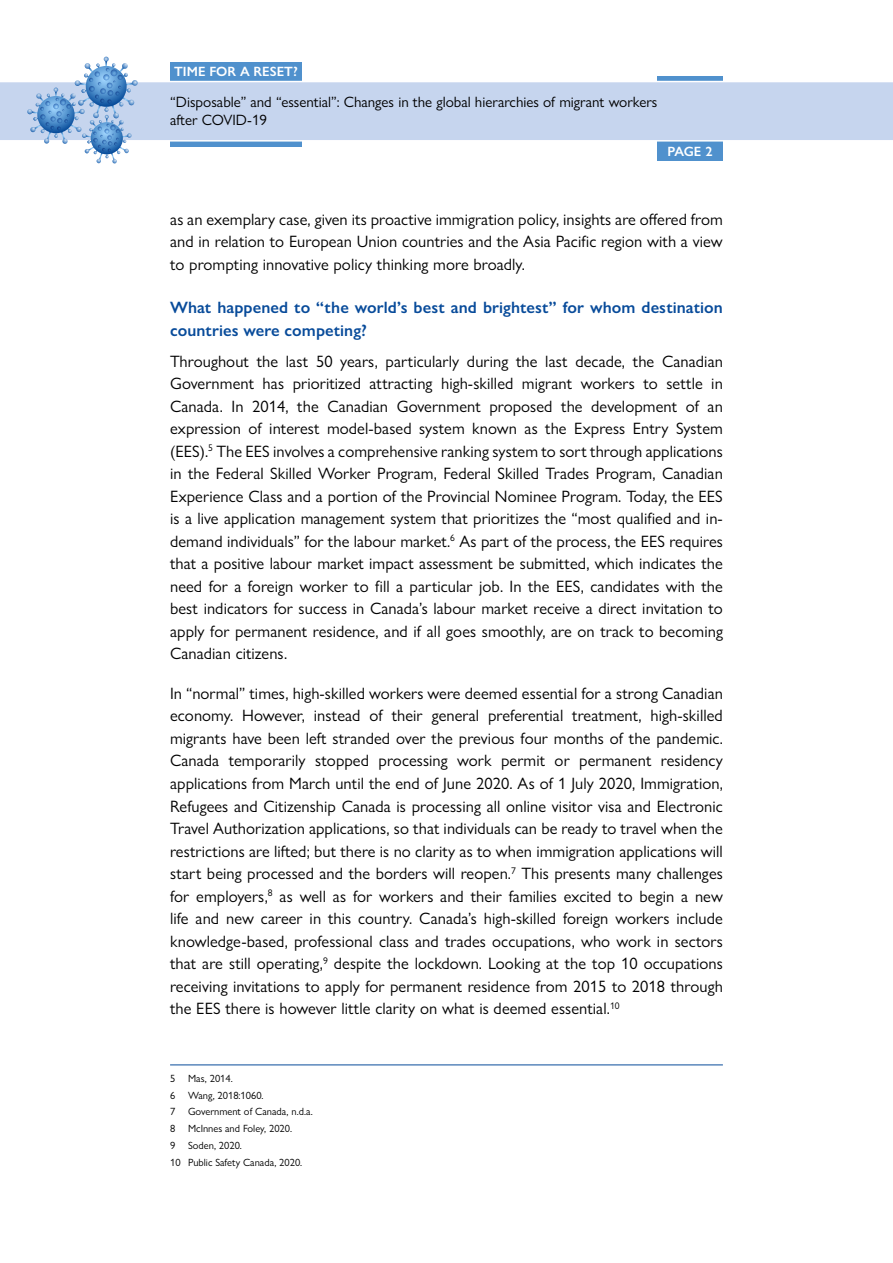
<style>
.page{position:relative;width:893px;height:1263px;background:#fff}
.page>*{position:absolute;margin:0;border:0;box-sizing:border-box;transform-origin:0 0}
.Body_text{font:16.5px/22.5px "Gill Sans Nova";letter-spacing:.005em;color:#000;text-align:justify}
.Subhead{font:600 16.5px/22.5px "Gill Sans Nova";letter-spacing:.005em;color:#084b9a}
.t1{font:15px/18px "Gill Sans Nova";color:#000}
.t2{font:600 13.5px "Gill Sans Nova";color:#fff}
.footnote{font:10.5px "Gill Sans Nova";color:#000}
</style>
<div class="page">
<div style="left:657px;top:76px;width:66px;height:85px;background:#5091cd"></div>
<div style="left:170px;top:62px;width:132px;height:84px;background:#5091cd"></div>
<div style="left:0;top:81px;width:893px;height:61px;background:#c6d5ee"></div>
<svg style="left:27px;top:57px;width:111px;height:106px"></svg>
<hr style="left:170px;top:1064px;width:553px;height:1px;background:#084b9a">
<p class="t2" style="left:174px;top:63px;width:125px">TIME FOR A RESET?</p>
<p class="t1" style="left:170px;top:93px;width:489px">“Disposable” and “essential”: Changes in the global hierarchies of migrant workers after COVID-19</p>
<p class="t2" style="left:667px;top:143px;width:47px">PAGE 2</p>
<p class="Body_text" style="left:170px;top:208px;width:554px">as an exemplary case, given its proactive immigration policy, insights are offered from and in relation to European Union countries and the Asia Pacific region with a view to prompting innovative policy thinking more broadly.</p>
<p class="Subhead" style="left:170px;top:296px;width:554px">What happened to “the world’s best and brightest” for whom destination countries were competing?</p>
<p class="Body_text" style="left:170px;top:350px;width:554px">Throughout the last 50 years, particularly during the last decade, the Canadian Government has prioritized attracting high-skilled migrant workers to settle in Canada. In 2014, the Canadian Government proposed the development of an expression of interest model-based system known as the Express Entry System (EES).<sup>5</sup> The EES involves a comprehensive ranking system to sort through applications in the Federal Skilled Worker Program, Federal Skilled Trades Program, Canadian Experience Class and a portion of the Provincial Nominee Program. Today, the EES is a live application management system that prioritizes the “most qualified and in&shy;demand individuals” for the labour market.<sup>6</sup> As part of the process, the EES requires that a positive labour market impact assessment be submitted, which indicates the need for a foreign worker to fill a particular job. In the EES, candidates with the best indicators for success in Canada’s labour market receive a direct invitation to apply for permanent residence, and if all goes smoothly, are on track to becoming Canadian citizens.</p>
<p class="Body_text" style="left:170px;top:682px;width:554px">In “normal” times, high-skilled workers were deemed essential for a strong Canadian economy. However, instead of their general preferential treatment, high-skilled migrants have been left stranded over the previous four months of the pandemic.<br>Canada temporarily stopped processing work permit or permanent residency applications from March until the end of June 2020. As of 1 July 2020, Immigration, Refugees and Citizenship Canada is processing all online visitor visa and Electronic Travel Authorization applications, so that individuals can be ready to travel when the restrictions are lifted; but there is no clarity as to when immigration applications will start being processed and the borders will reopen.<sup>7</sup> This presents many challenges for employers,<sup>8</sup> as well as for workers and their families excited to begin a new life and new career in this country. Canada’s high-skilled foreign workers include knowledge-based, professional class and trades occupations, who work in sectors that are still operating,<sup>9</sup> despite the lockdown. Looking at the top 10 occupations receiving invitations to apply for permanent residence from 2015 to 2018 through the EES there is however little clarity on what is deemed essential.<sup>10</sup></p>
<p class="footnote" style="left:170px;top:1072px;width:64px">5 Mas, 2014.</p>
<p class="footnote" style="left:170px;top:1089px;width:95px">6 Wang, 2018:1060.</p>
<p class="footnote" style="left:170px;top:1105px;width:144px">7 Government of Canada, n.d.a.</p>
<p class="footnote" style="left:170px;top:1122px;width:124px">8 McInnes and Foley, 2020.</p>
<p class="footnote" style="left:170px;top:1139px;width:73px">9 Soden, 2020.</p>
<p class="footnote" style="left:170px;top:1156px;width:134px">10 Public Safety Canada, 2020.</p>
</div>
